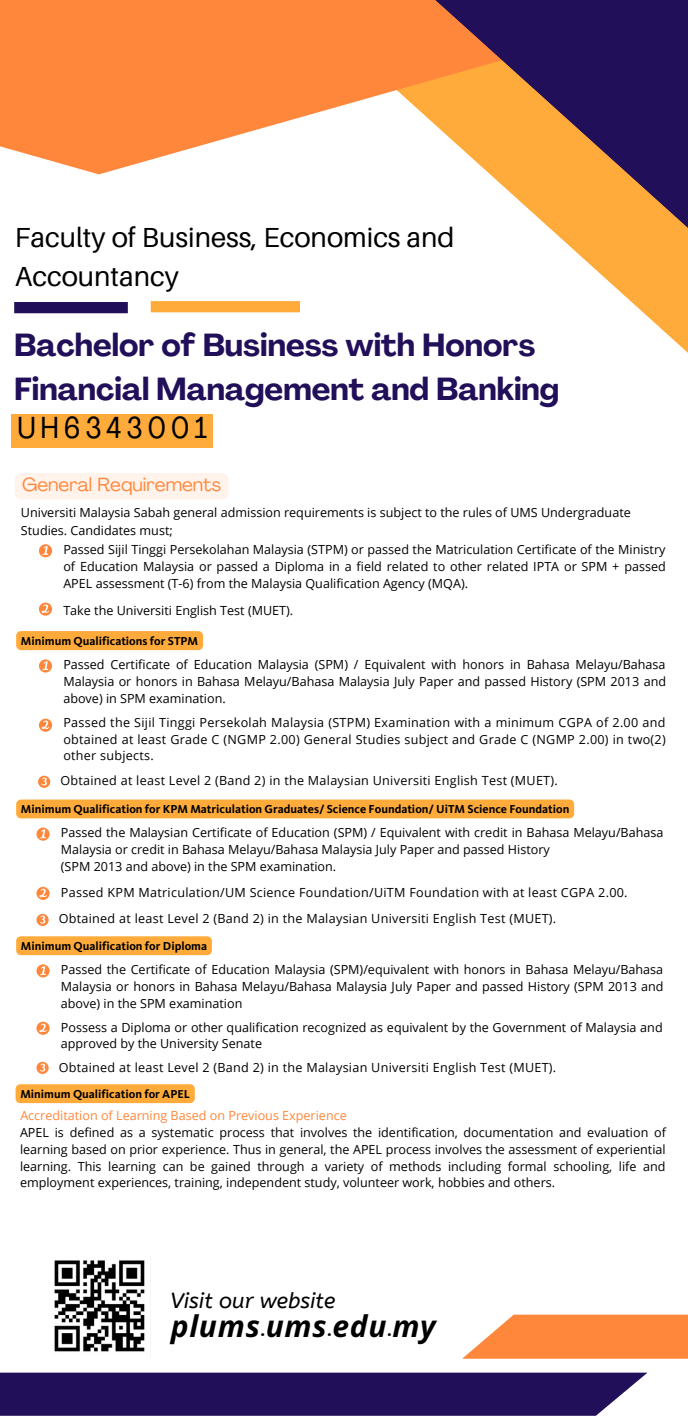
<style>
.page{position:relative;width:688px;height:1427px;background:#fff}
.page>*{position:absolute;margin:0;border:0;box-sizing:border-box;transform-origin:0 0}
.t1{font:700 31.5px/43.9px "Agrandir";color:#220f59}
.t2{font:italic 700 30px "Noto Sans";letter-spacing:.025em;color:#000}
.t3{font:condensed 30px "Agrandir";letter-spacing:.16em;color:#000}
.t4{font:27.62px/38.5px "Aileron";color:#000}
.t5{font:italic 21.5px "A Bee Zee";color:#000}
.t6{font:18.75px "Agrandir";color:#ff873b}
.t7{font:12.62px/16.9px "Open Sans";color:#000;text-align:justify}
.t8{font:12.62px/26.2px "Open Sans";letter-spacing:.02em;color:#000}
.t9{font:12.62px "Open Sans";color:#ff873b}
.t10{font:700 12px "Kievit OT";color:#000}
.s1{font-family:"Moloko";font-weight:400;font-style:normal}
</style>
<div class="page">
<svg style="left:0;top:0;width:328px;height:174px;background:#ff9958"></svg>
<svg style="left:328px;top:0;width:359px;height:352px"></svg>
<div style="left:0;top:1373px;width:647px;height:43px;background:#220f59"></div>
<svg style="left:462px;top:1315px;width:225px;height:44px;background:#ff9552"></svg>
<img style="left:54px;top:1260px;width:91px;height:92px">
<div style="left:14px;top:302px;width:114px;height:11px;background:#220f59"></div>
<div style="left:151px;top:301px;width:149px;height:11px;background:#ffab3b"></div>
<div style="left:12px;top:414px;width:201px;height:33px;background:#ffab3b"></div>
<svg style="left:39px;top:544px;width:13px;height:13px"></svg>
<svg style="left:39px;top:603px;width:13px;height:13px"></svg>
<svg style="left:39px;top:659px;width:13px;height:14px"></svg>
<svg style="left:39px;top:719px;width:13px;height:13px"></svg>
<svg style="left:38px;top:776px;width:12px;height:12px"></svg>
<div style="left:16px;top:631px;width:187px;height:19px;background:#ffab3b"></div>
<div style="left:16px;top:799px;width:557px;height:19px;background:#ffab3b"></div>
<svg style="left:36px;top:828px;width:14px;height:13px"></svg>
<svg style="left:36px;top:887px;width:14px;height:13px"></svg>
<svg style="left:36px;top:914px;width:13px;height:12px"></svg>
<div style="left:16px;top:936px;width:196px;height:19px;background:#ffab3b;border-radius:5px"></div>
<svg style="left:36px;top:964px;width:14px;height:13px"></svg>
<svg style="left:36px;top:1022px;width:14px;height:13px"></svg>
<svg style="left:36px;top:1062px;width:13px;height:12px"></svg>
<div style="left:16px;top:1084px;width:179px;height:19px;background:#ffab3b;border-radius:5px"></div>
<div style="left:15px;top:473px;width:213px;height:26px;background:#fff3eb"></div>
<h3 class="t4" style="left:15px;top:218px;width:441px">Faculty of Business, Economics and<br>Accountancy</h3>
<h1 class="t1" style="left:14px;top:326px;width:546px">Bachelor of Business with Honors<br>Financial Management and Banking</h1>
<h2 class="t3" style="left:18px;top:416px;width:191px">UH6343001</h2>
<h3 class="t6" style="left:22px;top:477px;width:200px">General Requirements</h3>
<p class="t7" style="left:21px;top:504px;width:611px;line-height:17.6px">Universiti Malaysia Sabah general admission requirements is subject to the rules of UMS Undergraduate<br>Studies. Candidates must;</p>
<p class="t7" style="left:63px;top:541px;width:603px">Passed Sijil Tinggi Persekolahan Malaysia (STPM) or passed the Matriculation Certificate of the Ministry of Education Malaysia or passed a Diploma in a field related to other related IPTA or SPM + passed APEL assessment (T-6) from the Malaysia Qualification Agency (MQA).</p>
<p class="t7" style="left:63px;top:601px;width:231px">Take the Universiti English Test (MUET).</p>
<p class="t10" style="left:21px;top:633px;width:178px">Minimum Qualifications for STPM</p>
<p class="t7" style="left:63px;top:655px;width:604px">Passed Certificate of Education Malaysia (SPM) / Equivalent with honors in Bahasa Melayu/Bahasa Malaysia or honors in Bahasa Melayu/Bahasa Malaysia July Paper and passed History (SPM 2013 and above) in SPM examination.</p>
<p class="t7" style="left:63px;top:713px;width:603px">Passed the Sijil Tinggi Persekolah Malaysia (STPM) Examination with a minimum CGPA of 2.00 and obtained at least Grade C (NGMP 2.00) General Studies subject and Grade C (NGMP 2.00) in two(2) other subjects.</p>
<p class="t8" style="left:60px;top:767px;width:498px">Obtained at least Level 2 (Band 2) in the Malaysian Universiti English Test (MUET).</p>
<p class="t10" style="left:21px;top:802px;width:549px">Minimum Qualification for KPM Matriculation Graduates/ Science Foundation/ UiTM Science Foundation</p>
<p class="t7" style="left:61px;top:824px;width:603px;text-align:left">Passed the Malaysian Certificate of Education (SPM) / Equivalent with credit in Bahasa Melayu/Bahasa<br>Malaysia or credit in Bahasa Melayu/Bahasa Malaysia July Paper and passed History<br>(SPM 2013 and above) in the SPM examination.</p>
<p class="t8" style="left:59px;top:879px;width:570px">Passed KPM Matriculation/UM Science Foundation/UiTM Foundation with at least CGPA 2.00.<br>Obtained at least Level 2 (Band 2) in the Malaysian Universiti English Test (MUET).</p>
<p class="t10" style="left:21px;top:939px;width:187px">Minimum Qualification for Diploma</p>
<p class="t7" style="left:61px;top:960px;width:604px">Passed the Certificate of Education Malaysia (SPM)/equivalent with honors in Bahasa Melayu/Bahasa Malaysia or honors in Bahasa Melayu/Bahasa Malaysia July Paper and passed History (SPM 2013 and above) in the SPM examination</p>
<p class="t7" style="left:61px;top:1018px;width:603px">Possess a Diploma or other qualification recognized as equivalent by the Government of Malaysia and approved by the University Senate</p>
<p class="t8" style="left:59px;top:1054px;width:498px">Obtained at least Level 2 (Band 2) in the Malaysian Universiti English Test (MUET).</p>
<p class="t10" style="left:20px;top:1087px;width:171px">Minimum Qualification for APEL</p>
<p class="t9" style="left:20px;top:1107px;width:328px">Accreditation of Learning Based on Previous Experience</p>
<p class="t7" style="left:20px;top:1123px;width:647px">APEL is defined as a systematic process that involves the identification, documentation and evaluation of learning based on prior experience. Thus in general, the APEL process involves the assessment of experiential learning. This learning can be gained through a variety of methods including formal schooling, life and employment experiences, training, independent study, volunteer work, hobbies and others.</p>
<h3 class="t5" style="left:170px;top:1288px;width:166px">Visit our website</h3>
<h2 class="t2" style="left:171px;top:1305px;width:266px">plums<span class="s1">.</span>ums<span class="s1">.</span>edu<span class="s1">.</span>my</h2>
</div>
